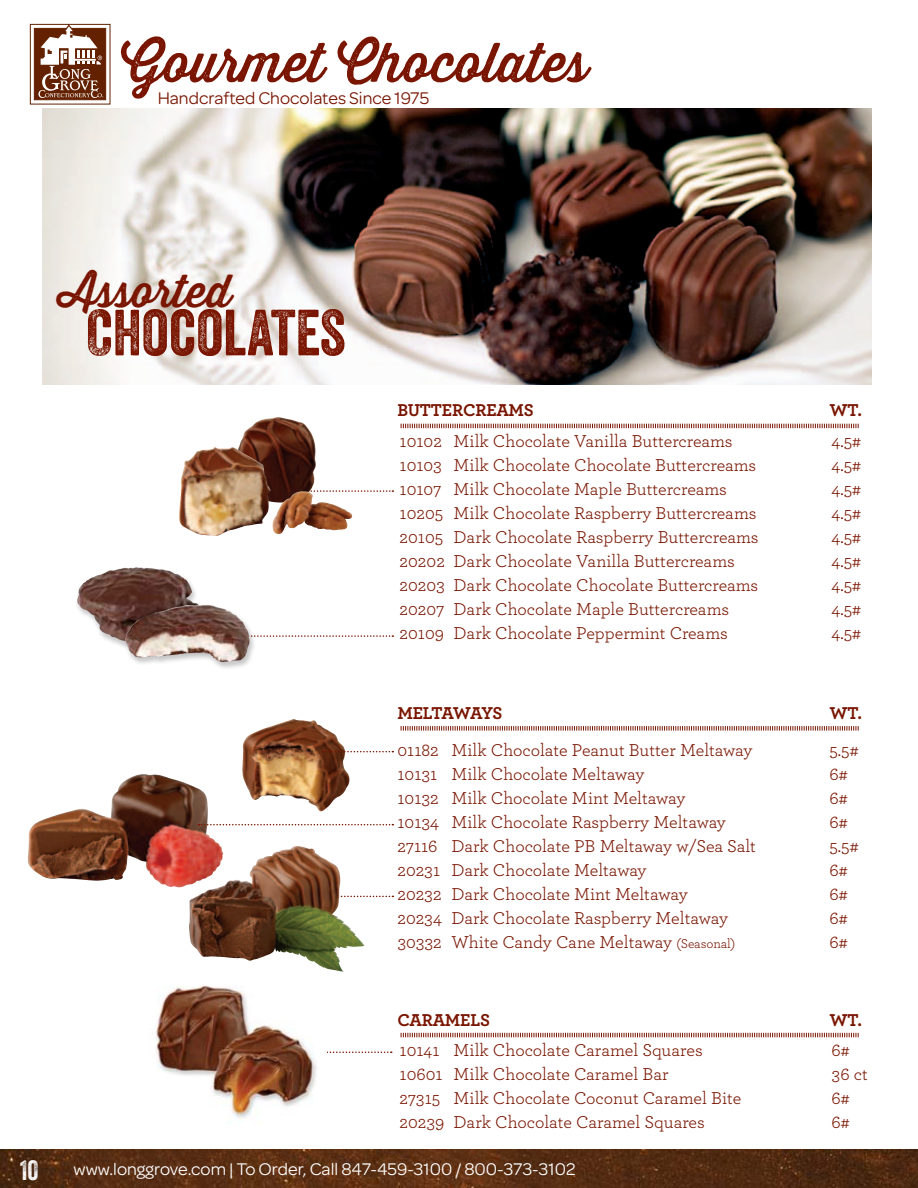
<style>
.page{position:relative;width:918px;height:1188px;background:#fff}
.page>*{position:absolute;margin:0;border:0;box-sizing:border-box;transform-origin:0 0}
.t1{font:63px "Veneer Two";color:#791500}
.t2{font:54px "Thirsty Rough Reg";color:#791500}
.t3{font:45px "Thirsty Rough Reg";color:#791500}
.t4{font:27px "Veneer Two";color:#fff}
.t5{font:18px "Archer";color:#791500}
.t6{font:18px "Omnes";color:#fff}
.t7{font:18px "Omnes";color:#791500}
.t8{font:700 18px "Archer";letter-spacing:-.02em;color:#791500}
.t9{font:700 18px "Archer";letter-spacing:-.06em;color:#791500}
.s1{font-size:13.5px}
</style>
<div class="page">
<img style="left:1px;top:1150px;width:917px;height:38px">
<svg style="left:30px;top:24px;width:81px;height:81px"></svg>
<svg style="left:327px;top:1052px;width:65px;height:1px"></svg>
<svg style="left:400px;top:1032px;width:459px;height:6px"></svg>
<img style="left:42px;top:108px;width:830px;height:277px">
<img style="left:28px;top:774px;width:195px;height:114px">
<img style="left:242px;top:719px;width:108px;height:93px">
<svg style="left:257px;top:635px;width:136px;height:2px"></svg>
<svg style="left:198px;top:824px;width:195px;height:1px"></svg>
<svg style="left:316px;top:490px;width:77px;height:2px"></svg>
<svg style="left:323px;top:751px;width:70px;height:1px"></svg>
<svg style="left:366px;top:896px;width:27px;height:1px"></svg>
<img style="left:189px;top:846px;width:176px;height:126px">
<img style="left:239px;top:417px;width:77px;height:85px">
<img style="left:179px;top:447px;width:92px;height:89px">
<img style="left:273px;top:491px;width:80px;height:43px">
<svg style="left:400px;top:423px;width:459px;height:6px"></svg>
<svg style="left:400px;top:726px;width:459px;height:5px"></svg>
<img style="left:77px;top:567px;width:121px;height:79px">
<div style="left:123px;top:604px;width:133px;height:66px;background:#231f20;opacity:.25"></div>
<img style="left:125px;top:605px;width:111px;height:57px">
<img style="left:156px;top:970px;width:170px;height:153px">
<p class="t2" style="left:121px;top:23px;width:469px">Gourmet Chocolates</p>
<p class="t7" style="left:158px;top:86px;width:273px">Handcrafted Chocolates Since 1975</p>
<p class="t3" style="left:59px;top:258px;width:174px">Assorted</p>
<p class="t1" style="left:86px;top:294px;width:261px">CHOCOLATES</p>
<p class="t8" style="left:397px;top:396px;width:138px">BUTTERCREAMS</p>
<p class="t8" style="left:829px;top:396px;width:34px">WT.</p>
<p class="t5" style="left:400px;top:429px;width:335px">10102 Milk Chocolate Vanilla Buttercreams</p>
<p class="t5" style="left:832px;top:429px;width:31px">4.5#</p>
<p class="t5" style="left:400px;top:453px;width:358px">10103 Milk Chocolate Chocolate Buttercreams</p>
<p class="t5" style="left:832px;top:453px;width:31px">4.5#</p>
<p class="t5" style="left:400px;top:477px;width:329px">10107 Milk Chocolate Maple Buttercreams</p>
<p class="t5" style="left:832px;top:477px;width:31px">4.5#</p>
<p class="t5" style="left:400px;top:501px;width:358px">10205 Milk Chocolate Raspberry Buttercreams</p>
<p class="t5" style="left:832px;top:501px;width:31px">4.5#</p>
<p class="t5" style="left:400px;top:525px;width:361px">20105 Dark Chocolate Raspberry Buttercreams</p>
<p class="t5" style="left:832px;top:525px;width:31px">4.5#</p>
<p class="t5" style="left:400px;top:549px;width:337px">20202 Dark Chocolate Vanilla Buttercreams</p>
<p class="t5" style="left:832px;top:549px;width:31px">4.5#</p>
<p class="t5" style="left:400px;top:573px;width:360px">20203 Dark Chocolate Chocolate Buttercreams</p>
<p class="t5" style="left:832px;top:573px;width:31px">4.5#</p>
<p class="t5" style="left:400px;top:597px;width:331px">20207 Dark Chocolate Maple Buttercreams</p>
<p class="t5" style="left:832px;top:597px;width:31px">4.5#</p>
<p class="t5" style="left:400px;top:621px;width:330px">20109 Dark Chocolate Peppermint Creams</p>
<p class="t5" style="left:832px;top:621px;width:31px">4.5#</p>
<p class="t9" style="left:397px;top:699px;width:107px">MELTAWAYS</p>
<p class="t8" style="left:829px;top:699px;width:34px">WT.</p>
<p class="t5" style="left:397px;top:737px;width:357px">01182 Milk Chocolate Peanut Butter Meltaway</p>
<p class="t5" style="left:829px;top:737px;width:31px">5.5#</p>
<p class="t5" style="left:397px;top:761px;width:249px">10131 Milk Chocolate Meltaway</p>
<p class="t5" style="left:829px;top:761px;width:20px">6#</p>
<p class="t5" style="left:397px;top:785px;width:290px">10132 Milk Chocolate Mint Meltaway</p>
<p class="t5" style="left:829px;top:785px;width:20px">6#</p>
<p class="t5" style="left:397px;top:809px;width:330px">10134 Milk Chocolate Raspberry Meltaway</p>
<p class="t5" style="left:829px;top:809px;width:20px">6#</p>
<p class="t5" style="left:397px;top:833px;width:360px">27116 Dark Chocolate PB Meltaway w/Sea Salt</p>
<p class="t5" style="left:829px;top:833px;width:31px">5.5#</p>
<p class="t5" style="left:397px;top:857px;width:251px">20231 Dark Chocolate Meltaway</p>
<p class="t5" style="left:829px;top:857px;width:20px">6#</p>
<p class="t5" style="left:397px;top:881px;width:292px">20232 Dark Chocolate Mint Meltaway</p>
<p class="t5" style="left:829px;top:881px;width:20px">6#</p>
<p class="t5" style="left:397px;top:905px;width:332px">20234 Dark Chocolate Raspberry Meltaway</p>
<p class="t5" style="left:829px;top:905px;width:20px">6#</p>
<p class="t5" style="left:397px;top:929px;width:339px">30332 White Candy Cane Meltaway <span class="s1">(Seasonal)</span></p>
<p class="t5" style="left:829px;top:929px;width:20px">6#</p>
<p class="t8" style="left:397px;top:1005px;width:94px">CARAMELS</p>
<p class="t8" style="left:829px;top:1005px;width:34px">WT.</p>
<p class="t5" style="left:400px;top:1038px;width:305px">10141 Milk Chocolate Caramel Squares</p>
<p class="t5" style="left:832px;top:1038px;width:20px">6#</p>
<p class="t5" style="left:400px;top:1062px;width:270px">10601 Milk Chocolate Caramel Bar</p>
<p class="t5" style="left:832px;top:1062px;width:38px">36 ct</p>
<p class="t5" style="left:400px;top:1086px;width:343px">27315 Milk Chocolate Coconut Caramel Bite</p>
<p class="t5" style="left:832px;top:1086px;width:20px">6#</p>
<p class="t5" style="left:400px;top:1110px;width:307px">20239 Dark Chocolate Caramel Squares</p>
<p class="t5" style="left:832px;top:1110px;width:20px">6#</p>
<p class="t4" style="left:20px;top:1153px;width:20px">10</p>
<p class="t6" style="left:74px;top:1157px;width:503px">www.longgrove.com | To Order, Call 847-459-3100 / 800-373-3102</p>
</div>
